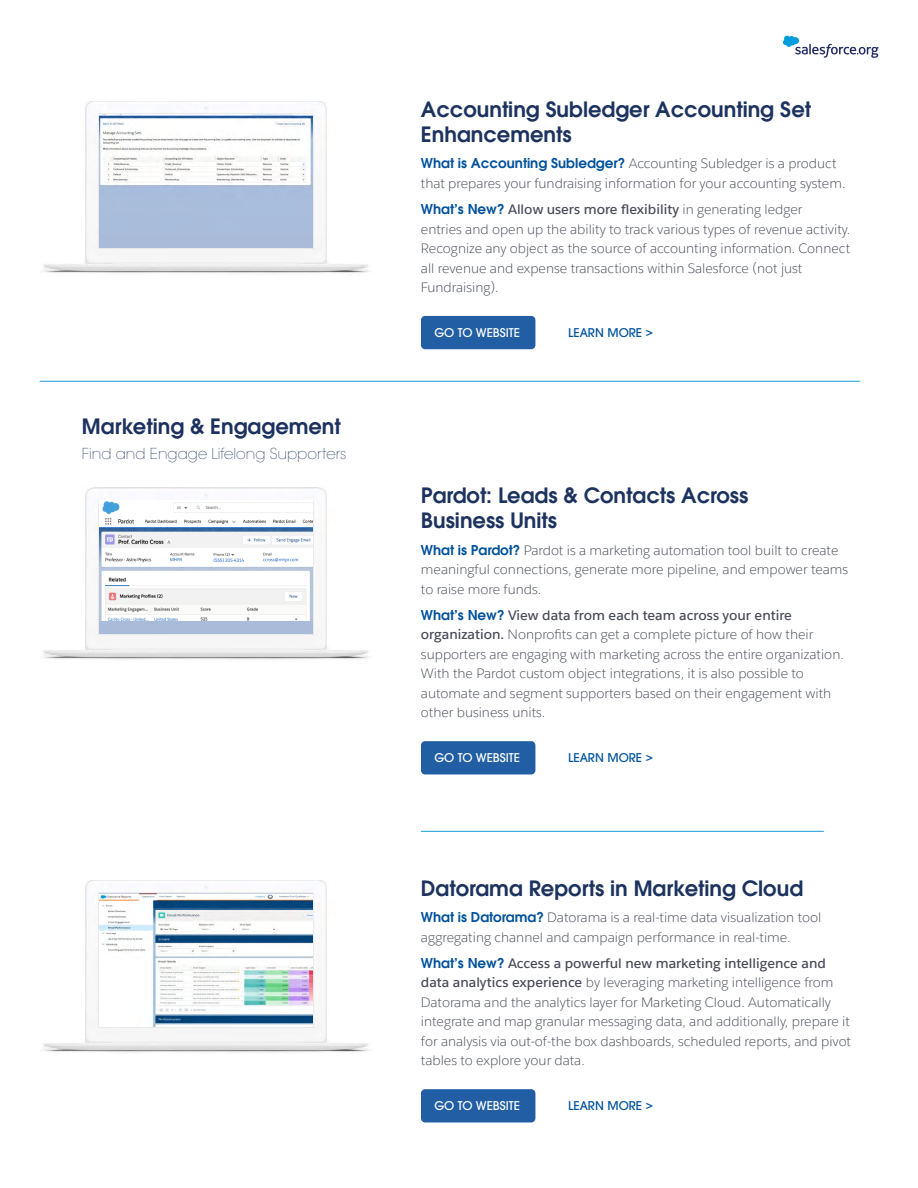
<style>
.page{position:relative;width:918px;height:1188px;background:#fff}
.page>*{position:absolute;margin:0;border:0;box-sizing:border-box;transform-origin:0 0}
.t1{font:600 21px/25.5px "ITC Avant Garde Pro";color:#1c325f}
.t2{font:600 21px "ITC Avant Garde Pro";color:#1d315f}
.t3{font:200 15px "ITC Avant Garde Pro";color:#1d315f}
.t4{font:300 13.5px/19.5px "Salesforce Sans";color:#484b58}
.t5{font:500 12px "ITC Avant Garde Pro";color:#fff}
.t6{font:500 12px "ITC Avant Garde Pro";color:#00529c}
.s1{font-family:"ITC Avant Garde Pro";font-weight:600;color:#01519c}
.s2{font-weight:600}
</style>
<div class="page">
<div style="left:421px;top:316px;width:114px;height:33px;background:#215ea3;border-radius:4px"></div>
<div style="left:421px;top:741px;width:114px;height:33px;background:#215ea3;border-radius:4px"></div>
<hr style="left:421px;top:831px;width:403px;height:1px;background:#179eda">
<div style="left:421px;top:1089px;width:114px;height:33px;background:#215ea3;border-radius:4px"></div>
<img style="left:43px;top:101px;width:326px;height:173px">
<div style="left:99px;top:114px;width:214px;height:134px;background:#a9bbd8"></div>
<img style="left:99px;top:114px;width:214px;height:72px">
<img style="left:43px;top:487px;width:326px;height:173px">
<div style="left:99px;top:501px;width:214px;height:133px;background:#a9bbd8"></div>
<img style="left:99px;top:501px;width:214px;height:120px">
<hr style="left:40px;top:381px;width:820px;height:1px;background:#179eda">
<img style="left:43px;top:880px;width:326px;height:173px">
<img style="left:99px;top:893px;width:214px;height:134px">
<svg style="left:783px;top:36px;width:96px;height:22px"></svg>
<h1 class="t2" style="left:82px;top:412px;width:260px">Marketing &amp; Engagement</h1>
<p class="t3" style="left:82px;top:444px;width:266px">Find and Engage Lifelong Supporters</p>
<h1 class="t1" style="left:421px;top:96px;width:392px">Accounting Subledger Accounting Set<br>Enhancements</h1>
<p class="t4" style="left:421px;top:154px;width:426px"><span class="s1">What is Accounting Subledger?</span> Accounting Subledger is a product that prepares your fundraising information for your accounting system.</p>
<p class="t4" style="left:421px;top:200px;width:431px"><span class="s1">What’s New?</span> <span class="s2">Allow users more flexibility</span> in generating ledger<br>entries and open up the ability to track various types of revenue activity.<br>Recognize any object as the source of accounting information. Connect all revenue and expense transactions within Salesforce (not just Fundraising).</p>
<p class="t5" style="left:434px;top:325px;width:87px">GO TO WEBSITE</p>
<p class="t6" style="left:568px;top:325px;width:86px">LEARN MORE &gt;</p>
<h1 class="t1" style="left:421px;top:482px;width:329px">Pardot: Leads &amp; Contacts Across<br>Business Units</h1>
<p class="t4" style="left:421px;top:540px;width:429px"><span class="s1">What is Pardot?</span> Pardot is a marketing automation tool built to create meaningful connections, generate more pipeline, and empower teams to raise more funds.</p>
<p class="t4" style="left:421px;top:605px;width:424px"><span class="s1">What’s New?</span> <span class="s2">View data from each team across your entire organization.</span> Nonprofits can get a complete picture of how their supporters are engaging with marketing across the entire organization.<br>With the Pardot custom object integrations, it is also possible to automate and segment supporters based on their engagement with other business units.</p>
<p class="t5" style="left:434px;top:750px;width:87px">GO TO WEBSITE</p>
<p class="t6" style="left:568px;top:750px;width:86px">LEARN MORE &gt;</p>
<h1 class="t1" style="left:421px;top:875px;width:384px">Datorama Reports in Marketing Cloud</h1>
<p class="t4" style="left:421px;top:908px;width:402px"><span class="s1">What is Datorama?</span> Datorama is a real-time data visualization tool aggregating channel and campaign performance in real-time.</p>
<p class="t4" style="left:421px;top:953px;width:432px"><span class="s1">What’s New?</span> <span class="s2">Access a powerful new marketing intelligence and data analytics experience</span> by leveraging marketing intelligence from Datorama and the analytics layer for Marketing Cloud. Automatically integrate and map granular messaging data, and additionally, prepare it for analysis via out-of-the box dashboards, scheduled reports, and pivot tables to explore your data.</p>
<p class="t5" style="left:434px;top:1098px;width:87px">GO TO WEBSITE</p>
<p class="t6" style="left:568px;top:1098px;width:86px">LEARN MORE &gt;</p>
</div>
